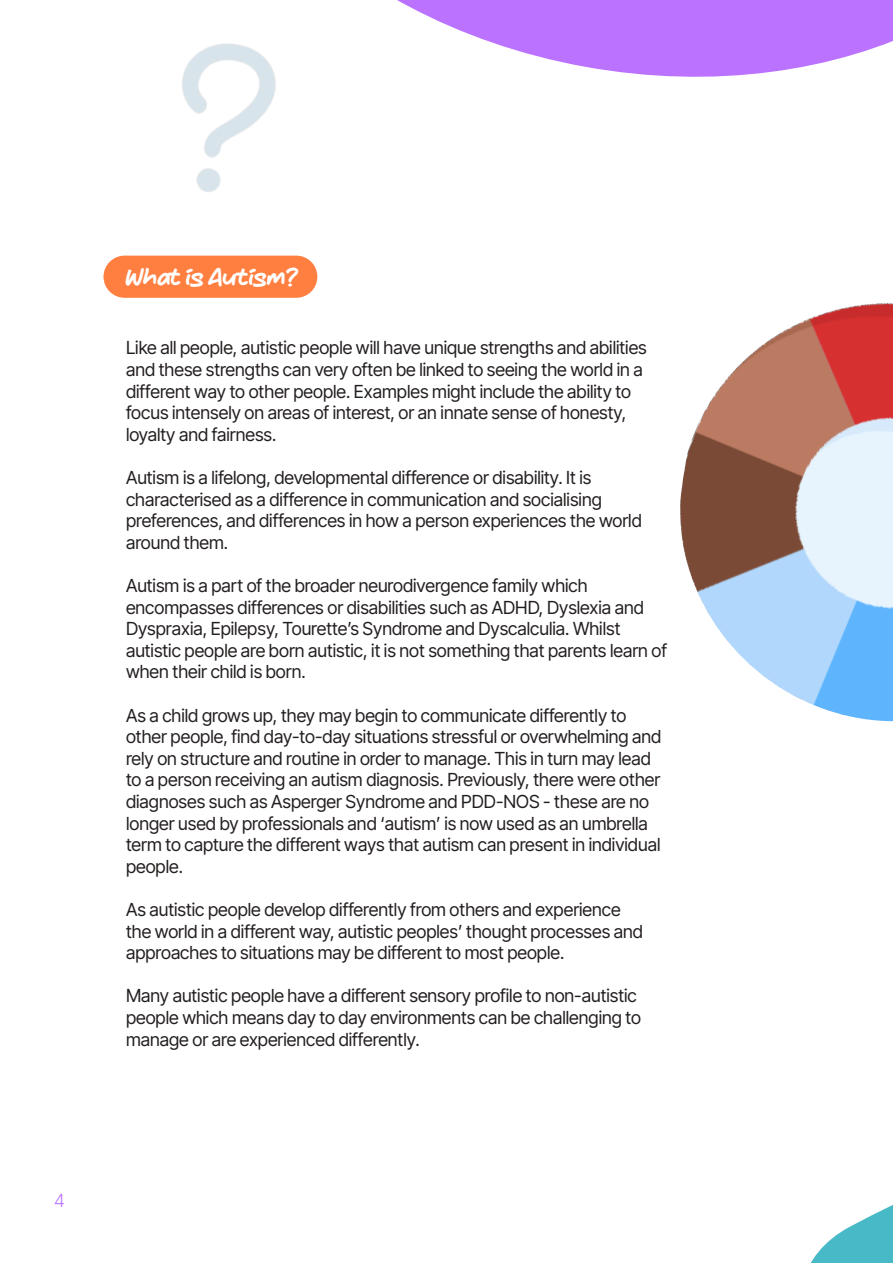
<style>
.page{position:relative;width:893px;height:1263px;background:#fff}
.page>*{position:absolute;margin:0;border:0;box-sizing:border-box;transform-origin:0 0}
.t1{font:22.5px "Marker Makers";color:#fff}
.t2{font:18px/21.6px "Inter Tight";color:#241f1f}
.t3{font:300 18px "Inter Tight";color:#ba72ff}
</style>
<div class="page">
<svg style="left:397px;top:0;width:496px;height:77px;fill:#ba72ff"></svg>
<div style="left:104px;top:256px;width:213px;height:42px;background:#ff7f41;border-radius:21px"></div>
<img style="left:680px;top:303px;width:213px;height:418px">
<img style="left:182px;top:43px;width:94px;height:149px">
<svg style="left:810px;top:1205px;width:83px;height:58px"></svg>
<p class="t3" style="left:54px;top:1187px;width:12px">4</p>
<p class="t1" style="left:126px;top:263px;width:173px">What is Autism?</p>
<p class="t2" style="left:126px;top:337px;width:522px">Like all people, autistic people will have unique strengths and abilities and these strengths can very often be linked to seeing the world in a different way to other people. Examples might include the ability to focus intensely on areas of interest, or an innate sense of honesty, loyalty and fairness.</p>
<p class="t2" style="left:126px;top:466px;width:517px">Autism is a lifelong, developmental difference or disability. It is characterised as a difference in communication and socialising preferences, and differences in how a person experiences the world around them.</p>
<p class="t2" style="left:126px;top:574px;width:543px">Autism is a part of the broader neurodivergence family which encompasses differences or disabilities such as ADHD, Dyslexia and Dyspraxia, Epilepsy, Tourette’s Syndrome and Dyscalculia. Whilst autistic people are born autistic, it is not something that parents learn of when their child is born.</p>
<p class="t2" style="left:126px;top:704px;width:537px">As a child grows up, they may begin to communicate differently to other people, find day-to-day situations stressful or overwhelming and rely on structure and routine in order to manage. This in turn may lead to a person receiving an autism diagnosis. Previously, there were other diagnoses such as Asperger Syndrome and PDD-NOS - these are no longer used by professionals and ‘autism’ is now used as an umbrella term to capture the different ways that autism can present in individual people.</p>
<p class="t2" style="left:126px;top:898px;width:519px">As autistic people develop differently from others and experience the world in a different way, autistic peoples’ thought processes and approaches to situations may be different to most people.</p>
<p class="t2" style="left:126px;top:985px;width:517px">Many autistic people have a different sensory profile to non-autistic people which means day to day environments can be challenging to manage or are experienced differently.</p>
</div>
